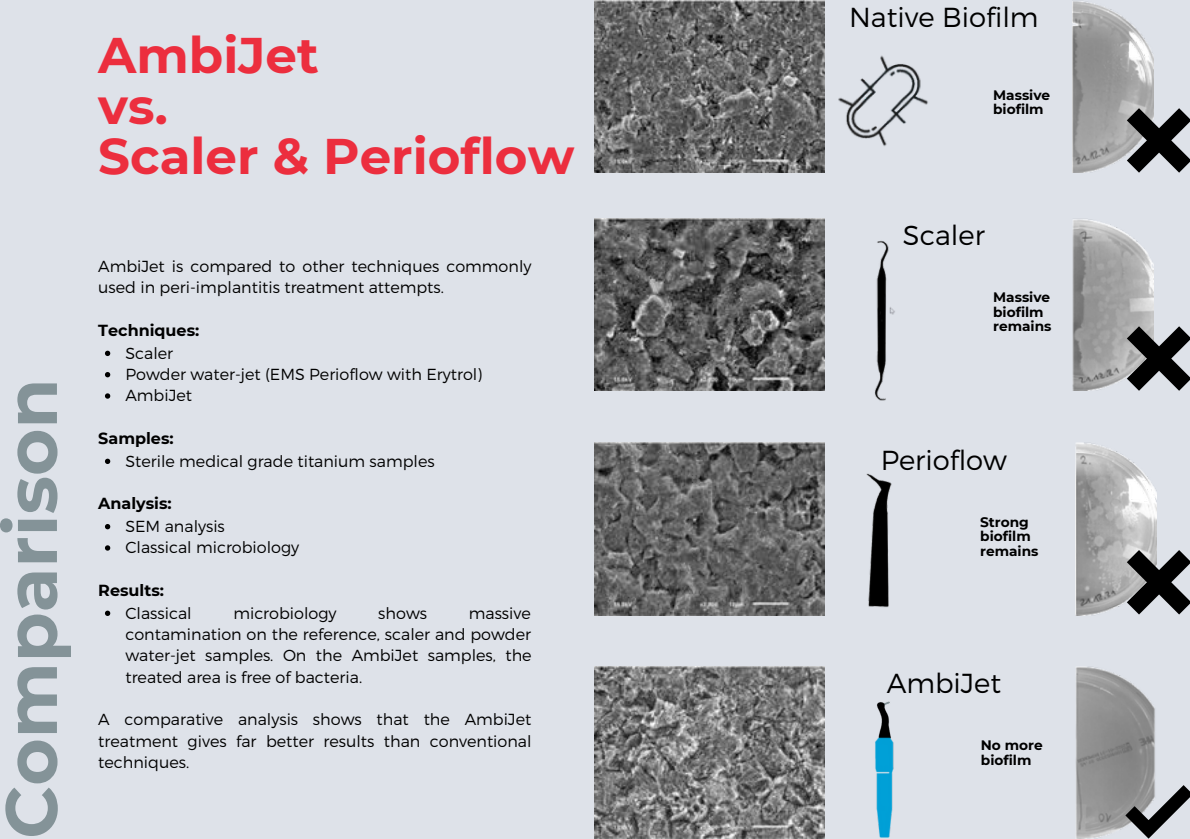
<style>
.page{position:relative;width:1190px;height:839px;background:#fff}
.page>*{position:absolute;margin:0;border:0;box-sizing:border-box;transform-origin:0 0}
.t1{font:700 72.4px "Montserrat";color:#849398}
.t2{font:700 50px/51px "Montserrat";color:#ec2e3e}
.t3{font:300 27.4px "Montserrat";color:#000}
.t4{font:300 16px/21.4px "Montserrat";color:#000}
.t5{font:700 16px "Montserrat";color:#000}
.t6{font:700 13.8px/14.4px "Montserrat";color:#000}
</style>
<div class="page">
<div style="left:0;top:0;width:1190px;height:838px;background:#dee2e9"></div>
<svg style="left:105px;top:350px;width:5px;height:6px"></svg>
<svg style="left:105px;top:372px;width:5px;height:5px"></svg>
<svg style="left:105px;top:393px;width:5px;height:5px"></svg>
<svg style="left:105px;top:458px;width:5px;height:6px"></svg>
<svg style="left:105px;top:524px;width:5px;height:5px"></svg>
<svg style="left:105px;top:545px;width:5px;height:5px"></svg>
<svg style="left:105px;top:610px;width:5px;height:6px"></svg>
<img style="left:595px;top:0;width:229px;height:172px">
<img style="left:595px;top:218px;width:229px;height:172px">
<img style="left:595px;top:442px;width:229px;height:173px">
<img style="left:595px;top:666px;width:229px;height:172px">
<img style="left:1072px;top:1px;width:81px;height:171px">
<img style="left:1072px;top:219px;width:81px;height:171px">
<img style="left:1076px;top:442px;width:81px;height:173px">
<img style="left:1076px;top:667px;width:79px;height:171px">
<img style="left:877px;top:701px;width:13px;height:32px">
<img style="left:875px;top:733px;width:19px;height:105px">
<img style="left:874px;top:240px;width:21px;height:161px">
<img style="left:866px;top:473px;width:26px;height:135px">
<svg style="left:1127px;top:108px;width:63px;height:65px"></svg>
<svg style="left:1125px;top:785px;width:65px;height:53px"></svg>
<svg style="left:1127px;top:326px;width:63px;height:65px"></svg>
<svg style="left:1127px;top:550px;width:63px;height:64px"></svg>
<img style="left:838px;top:55px;width:90px;height:91px">
<h2 class="t2" style="left:98px;top:29px;width:478px">AmbiJet<br>vs.<br>Scaler &amp; Perioflow</h2>
<h1 class="t1" style="left:-13px;top:838px;width:462px;rotate:-90deg">Comparison</h1>
<p class="t4" style="left:98px;top:255px;width:435px">AmbiJet is compared to other techniques commonly used in peri-implantitis treatment attempts.</p>
<p class="t5" style="left:98px;top:320px;width:103px">Techniques:</p>
<p class="t4" style="left:125px;top:341px;width:358px">Scaler<br>Powder water-jet (EMS Perioflow with Erytrol)<br>AmbiJet</p>
<p class="t5" style="left:98px;top:428px;width:77px">Samples:</p>
<p class="t4" style="left:125px;top:449px;width:311px">Sterile medical grade titanium samples</p>
<p class="t5" style="left:98px;top:494px;width:75px">Analysis:</p>
<p class="t4" style="left:125px;top:514px;width:175px">SEM analysis<br>Classical microbiology</p>
<p class="t5" style="left:98px;top:580px;width:67px">Results:</p>
<p class="t4" style="left:125px;top:601px;width:68px">Classical</p>
<p class="t4" style="left:233px;top:601px;width:105px">microbiology</p>
<p class="t4" style="left:378px;top:601px;width:50px">shows</p>
<p class="t4" style="left:125px;top:601px;width:408px;text-align:justify;text-indent:343px">massive contamination on the reference, scaler and powder water-jet samples. On the AmbiJet samples, the treated area is free of bacteria.</p>
<p class="t4" style="left:98px;top:708px;width:435px;text-align:justify">A comparative analysis shows that the AmbiJet treatment gives far better results than conventional techniques.</p>
<h3 class="t3" style="left:849px;top:0;width:191px">Native Biofilm</h3>
<p class="t6" style="left:993px;top:87px;width:59px">Massive biofilm</p>
<h3 class="t3" style="left:903px;top:218px;width:83px">Scaler</h3>
<p class="t6" style="left:993px;top:290px;width:60px">Massive biofilm remains</p>
<h3 class="t3" style="left:881px;top:442px;width:128px">Perioflow</h3>
<p class="t6" style="left:980px;top:514px;width:60px">Strong biofilm remains</p>
<h3 class="t3" style="left:887px;top:665px;width:116px">AmbiJet</h3>
<p class="t6" style="left:981px;top:738px;width:63px">No more biofilm</p>
</div>
